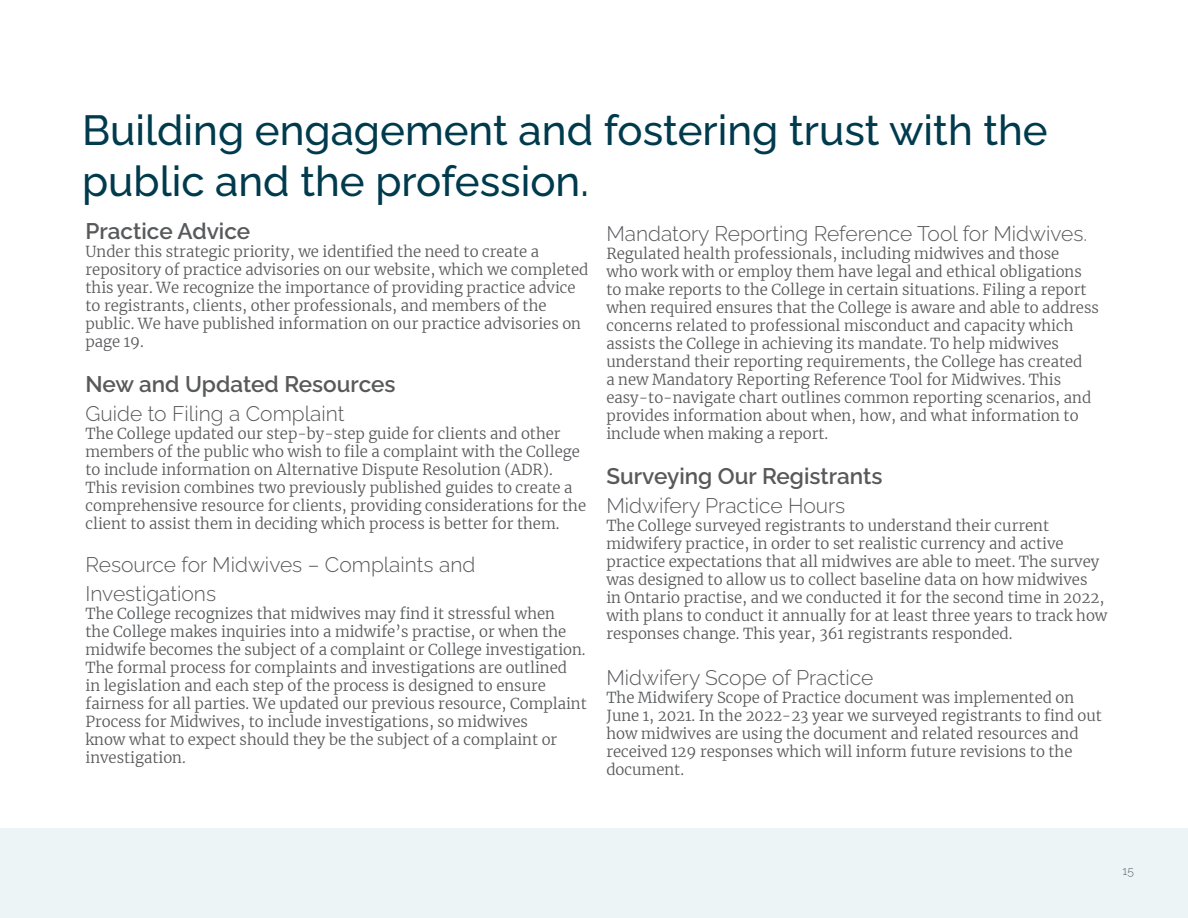
<style>
.page{position:relative;width:1188px;height:918px;background:#fff}
.page>*{position:absolute;margin:0;border:0;box-sizing:border-box;transform-origin:0 0}
.t1{font:500 42px/50.4px "Raleway";color:#003b4d}
.t2{font:600 22.5px "Raleway";color:#58595b}
.t3{font:300 21px/28.8px "Raleway";color:#58595b}
.t4{font:300 15px/18px "Merriweather";color:#58595b}
.t5{font:300 12px "Raleway";color:#52575a}
</style>
<div class="page">
<div style="left:0;top:828px;width:1188px;height:90px;background:#edf4f6"></div>
<h1 class="t1" style="left:82px;top:101px;width:967px">Building engagement and fostering trust with the public and the profession.</h1>
<h2 class="t2" style="left:86px;top:214px;width:166px">Practice Advice</h2>
<p class="t4" style="left:86px;top:243px;width:504px">Under this strategic priority, we identified the need to create a repository of practice advisories on our website, which we completed this year. We recognize the importance of providing practice advice to registrants, clients, other professionals, and members of the public. We have published information on our practice advisories on page 19.</p>
<h2 class="t2" style="left:86px;top:367px;width:312px">New and Updated Resources</h2>
<h3 class="t3" style="left:86px;top:397px;width:261px">Guide to Filing a Complaint</h3>
<p class="t4" style="left:86px;top:424px;width:502px">The College updated our step-by-step guide for clients and other members of the public who wish to file a complaint with the College to include information on Alternative Dispute Resolution (ADR).<br>This revision combines two previously published guides to create a comprehensive resource for clients, providing considerations for the client to assist them in deciding which process is better for them.</p>
<h3 class="t3" style="left:86px;top:548px;width:391px">Resource for Midwives – Complaints and<br>Investigations</h3>
<p class="t4" style="left:86px;top:604px;width:503px">The College recognizes that midwives may find it stressful when<br>the College makes inquiries into a midwife’s practise, or when the midwife becomes the subject of a complaint or College investigation.<br>The formal process for complaints and investigations are outlined<br>in legislation and each step of the process is designed to ensure fairness for all parties. We updated our previous resource, Complaint Process for Midwives, to include investigations, so midwives<br>know what to expect should they be the subject of a complaint or investigation.</p>
<h3 class="t3" style="left:606px;top:217px;width:482px">Mandatory Reporting Reference Tool for Midwives.</h3>
<p class="t4" style="left:606px;top:244px;width:494px">Regulated health professionals, including midwives and those<br>who work with or employ them have legal and ethical obligations to make reports to the College in certain situations. Filing a report when required ensures that the College is aware and able to address concerns related to professional misconduct and capacity which assists the College in achieving its mandate. To help midwives understand their reporting requirements, the College has created<br>a new Mandatory Reporting Reference Tool for Midwives. This easy-to-navigate chart outlines common reporting scenarios, and provides information about when, how, and what information to include when making a report.</p>
<h2 class="t2" style="left:606px;top:458px;width:278px">Surveying Our Registrants</h2>
<h3 class="t3" style="left:606px;top:489px;width:240px">Midwifery Practice Hours</h3>
<p class="t4" style="left:606px;top:516px;width:503px">The College surveyed registrants to understand their current midwifery practice, in order to set realistic currency and active practice expectations that all midwives are able to meet. The survey was designed to allow us to collect baseline data on how midwives<br>in Ontario practise, and we conducted it for the second time in 2022, with plans to conduct it annually for at least three years to track how responses change. This year, 361 registrants responded.</p>
<h3 class="t3" style="left:606px;top:661px;width:269px">Midwifery Scope of Practice</h3>
<p class="t4" style="left:606px;top:689px;width:497px">The Midwifery Scope of Practice document was implemented on June 1, 2021. In the 2022-23 year we surveyed registrants to find out how midwives are using the document and related resources and received 129 responses which will inform future revisions to the document.</p>
<p class="t5" style="left:1123px;top:862px;width:13px">15</p>
</div>
